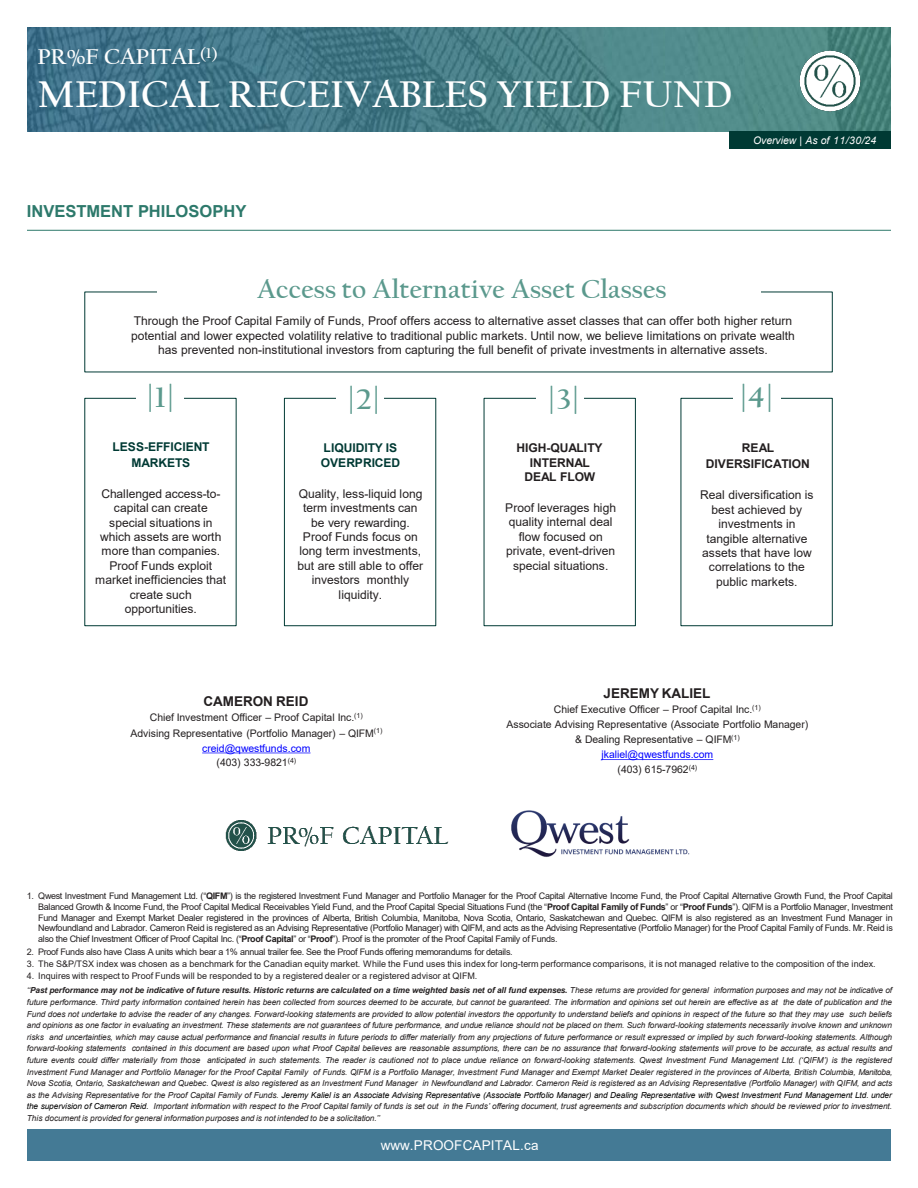
<style>
.page{position:relative;width:918px;height:1188px;background:#fff}
.page>*{position:absolute;margin:0;border:0;box-sizing:border-box;transform-origin:0 0}
.t1{font:700 39px "Californian FB";letter-spacing:.01em;color:#fff}
.t2{font:700 30px "Californian FB";color:#5b998d}
.t3{font:700 27px "Californian FB";letter-spacing:.005em;color:#5b998d}
.t4{font:700 22.5px "Californian FB";color:#fff}
.t5{font:700 16.5px "Arial";letter-spacing:-.005em;color:#2d796b}
.t6{font:700 13.5px "Arial";color:#231f20}
.t7{font:13.5px "Arial";letter-spacing:.01em;color:#fff}
.t8{font:12px/14.4px "Arial";letter-spacing:-.005em;color:#231f20;text-align:center}
.t9{font:700 12px/14.4px "Arial";letter-spacing:-.005em;color:#231f20;text-align:center}
.t10{font:700 12px "Arial";letter-spacing:-.005em;color:#003a34}
.t11{font:10.5px/15px "Arial";letter-spacing:-.005em;color:#231f20;text-align:center}
.t12{font:10.5px "Arial";letter-spacing:-.005em;color:#00f}
.t13{font:italic 10.5px "Arial";color:#fff}
.t14{font:9px/10.8px "Arial";color:#231f20;text-align:justify}
.t15{font:9px "Arial";letter-spacing:-.035em;color:#231f20}
.t16{font:italic 8.25px/11.6px "Arial";letter-spacing:-.005em;color:#231f20;text-align:justify}
.s1{font-weight:700}
.s2{color:#000}
</style>
<div class="page">
<div style="left:484px;top:398px;width:152px;height:228px;border:1px solid #003a34"></div>
<div style="left:681px;top:398px;width:152px;height:228px;border:1px solid #003a34"></div>
<div style="left:84px;top:398px;width:153px;height:228px;border:1px solid #003a34"></div>
<div style="left:284px;top:398px;width:152px;height:228px;border:1px solid #003a34"></div>
<img style="left:27px;top:27px;width:864px;height:105px">
<div style="left:27px;top:1130px;width:864px;height:31px;background:#447a95"></div>
<hr style="left:27px;top:230px;width:864px;height:1px;background:#2d796b">
<div style="left:137px;top:387px;width:47px;height:22px;background:#fff"></div>
<div style="left:336px;top:387px;width:48px;height:22px;background:#fff"></div>
<div style="left:536px;top:387px;width:47px;height:22px;background:#fff"></div>
<div style="left:733px;top:387px;width:47px;height:22px;background:#fff"></div>
<img style="left:797px;top:47px;width:67px;height:67px">
<div style="left:730px;top:131px;width:161px;height:18px;background:#003a34"></div>
<img style="left:225px;top:820px;width:224px;height:31px">
<svg style="left:202px;top:753px;width:109px;height:1px"></svg>
<img style="left:511px;top:810px;width:179px;height:47px">
<svg style="left:601px;top:759px;width:112px;height:1px"></svg>
<p class="t4" style="left:37px;top:44px;width:182px">PR%F CAPITAL<sup>(1)</sup></p>
<h2 class="t1" style="left:37px;top:72px;width:696px">MEDICAL RECEIVABLES YIELD FUND</h2>
<p class="t13" style="left:753px;top:133px;width:125px">Overview | As of 11/30/24</p>
<p class="t5" style="left:27px;top:200px;width:221px">INVESTMENT PHILOSOPHY</p>
<p class="t3" style="left:257px;top:274px;width:411px">Access to Alternative Asset Classes</p>
<p class="t8" style="left:131px;top:314px;width:665px">Through the Proof Capital Family of Funds, Proof offers access to alternative asset classes that can offer both higher return potential and lower expected volatility relative to traditional public markets. Until now, we believe limitations on private wealth has prevented non-institutional investors from capturing the full benefit of private investments in alternative assets.</p>
<p class="t2" style="left:347px;top:382px;width:35px">|2|</p>
<p class="t2" style="left:547px;top:382px;width:35px">|3|</p>
<p class="t2" style="left:739px;top:380px;width:37px">|4|</p>
<p class="t2" style="left:146px;top:380px;width:31px">|1|</p>
<p class="t10" style="left:112px;top:438px;width:99px">LESS-EFFICIENT</p>
<p class="t10" style="left:131px;top:454px;width:60px">MARKETS</p>
<p class="t8" style="left:95px;top:486px;width:132px">Challenged access-to&shy;capital can create special situations in which assets are worth more than companies.<br>Proof Funds exploit market inefficiencies that create such opportunities.</p>
<p class="t10" style="left:324px;top:439px;width:75px">LIQUIDITY IS</p>
<p class="t10" style="left:321px;top:455px;width:81px">OVERPRICED</p>
<p class="t8" style="left:298px;top:486px;width:127px">Quality, less-liquid long term investments can be very rewarding.<br>Proof Funds focus on long term investments, but are still able to offer investors monthly liquidity.</p>
<p class="t6" style="left:203px;top:692px;width:106px">CAMERON REID</p>
<p class="t11" style="left:150px;top:710px;width:215px">Chief Investment Officer – Proof Capital Inc.<sup>(1)</sup></p>
<p class="t11" style="left:131px;top:725px;width:253px">Advising Representative (Portfolio Manager) – QIFM<sup>(1)</sup></p>
<p class="t12" style="left:202px;top:741px;width:110px">creid@qwestfunds.com</p>
<p class="t11" style="left:217px;top:755px;width:81px">(403) 333-9821<sup>(4)</sup></p>
<p class="t9" style="left:516px;top:441px;width:88px">HIGH-QUALITY<br>INTERNAL<br>DEAL FLOW</p>
<p class="t8" style="left:505px;top:500px;width:112px">Proof leverages high quality internal deal flow focused on private, event-driven special situations.</p>
<p class="t9" style="left:742px;top:441px;width:34px">REAL</p>
<p class="t9" style="left:706px;top:457px;width:106px">DIVERSIFICATION</p>
<p class="t8" style="left:700px;top:488px;width:115px">Real diversification is best achieved by investments in tangible alternative assets that have low correlations to the public markets.</p>
<p class="t6" style="left:604px;top:684px;width:108px">JEREMY KALIEL</p>
<p class="t11" style="left:554px;top:702px;width:208px">Chief Executive Officer – Proof Capital Inc.<sup>(1)</sup></p>
<p class="t11" style="left:507px;top:717px;width:303px">Associate Advising Representative (Associate Portfolio Manager) &amp; Dealing Representative – QIFM<sup>(1)</sup></p>
<p class="t12" style="left:601px;top:747px;width:113px">jkaliel@qwestfunds.com</p>
<p class="t11" style="left:618px;top:762px;width:81px">(403) 615-7962<sup>(4)</sup></p>
<p class="t14" style="left:38px;top:890px;width:856px;text-indent:-11px">1. Qwest Investment Fund Management Ltd. (“<span class="s1">QIFM</span>”) is the registered Investment Fund Manager and Portfolio Manager for the Proof Capital Alternative Income Fund, the Proof Capital Alternative Growth Fund, the Proof Capital Balanced Growth &amp; Income Fund, the Proof Capital Medical Receivables Yield Fund, and the Proof Capital Special Situations Fund (the “<span class="s1">Proof Capital Family of Funds</span>” or “<span class="s1">Proof Funds</span>”). QIFM is a Portfolio Manager, Investment Fund Manager and Exempt Market Dealer registered in the provinces of Alberta, British Columbia, Manitoba, Nova Scotia, Ontario, Saskatchewan and Quebec. QIFM is also registered as an Investment Fund Manager in Newfoundland and Labrador. Cameron Reid is registered as an Advising Representative (Portfolio Manager) with QIFM, and acts as the Advising Representative (Portfolio Manager) for the Proof Capital Family of Funds. Mr. Reid is also the Chief Investment Officer of Proof Capital Inc. (“<span class="s1">Proof Capital</span>” or “<span class="s1">Proof</span>”). Proof is the promoter of the Proof Capital Family of Funds.</p>
<p class="t15" style="left:27px;top:945px;width:487px">2. Proof Funds also have Class A units which bear a 1% annual trailer fee. See the Proof Funds offering memorandums for details.</p>
<p class="t14" style="left:27px;top:958px;width:850px">3. The S&amp;P/TSX index was chosen as a benchmark for the Canadian equity market. While the Fund uses this index for long-term performance comparisons, it is not managed relative to the composition of the index.</p>
<p class="t14" style="left:27px;top:971px;width:452px">4. Inquires with respect to Proof Funds will be responded to by a registered dealer or a registered advisor at QIFM.</p>
<p class="t16" style="left:27px;top:985px;width:867px">‘‘<span class="s1">Past performance may not be indicative of future results. Historic returns are calculated on a time weighted basis net of all fund expenses.</span> These returns are provided for general information purposes and may not be indicative of future performance. Third party information contained herein has been collected from sources deemed to be accurate, but cannot be guaranteed. The information and opinions set out herein are effective as at the date of publication and the Fund does not undertake to advise the reader of any changes. Forward-looking statements are provided to allow potential investors the opportunity to understand beliefs and opinions in respect of the future so that they may use such beliefs and opinions as one factor in evaluating an investment. These statements are not guarantees of future performance, and undue reliance should not be placed on them. Such forward-looking statements necessarily involve known and unknown risks and uncertainties, which may cause actual performance and financial results in future periods to differ materially from any projections of future performance or result expressed or implied by such forward-looking statements. Although forward-looking statements contained in this document are based upon what Proof Capital believes are reasonable assumptions, there can be no assurance that forward-looking statements will prove to be accurate, as actual results and future events could differ materially from those anticipated in such statements. The reader is cautioned not to place undue reliance on forward-looking statements. Qwest Investment Fund Management Ltd. (‘QIFM’) is the registered Investment Fund Manager and Portfolio Manager for the Proof Capital Family of Funds. QIFM is a Portfolio Manager, Investment Fund Manager and Exempt Market Dealer registered in the provinces of Alberta, British Columbia, Manitoba, Nova Scotia, Ontario, Saskatchewan and Quebec. Qwest is also registered as an Investment Fund Manager in Newfoundland and Labrador. Cameron Reid is registered as an Advising Representative (Portfolio Manager) with QIFM, and acts as the Advising Representative for the Proof Capital Family of Funds. <span class="s2">Jeremy Kaliel is an Associate Advising Representative (Associate Portfolio Manager) and Dealing Representative with Qwest Investment Fund Management Ltd. under the supervision of Cameron Reid.</span> Important information with respect to the Proof Capital family of funds is set out in the Funds’ offering document, trust agreements and subscription documents which should be reviewed prior to investment.<br>This document is provided for general information purposes and is not intended to be a solicitation.’’</p>
<p class="t7" style="left:381px;top:1136px;width:159px">www.PROOFCAPITAL.ca</p>
</div>
